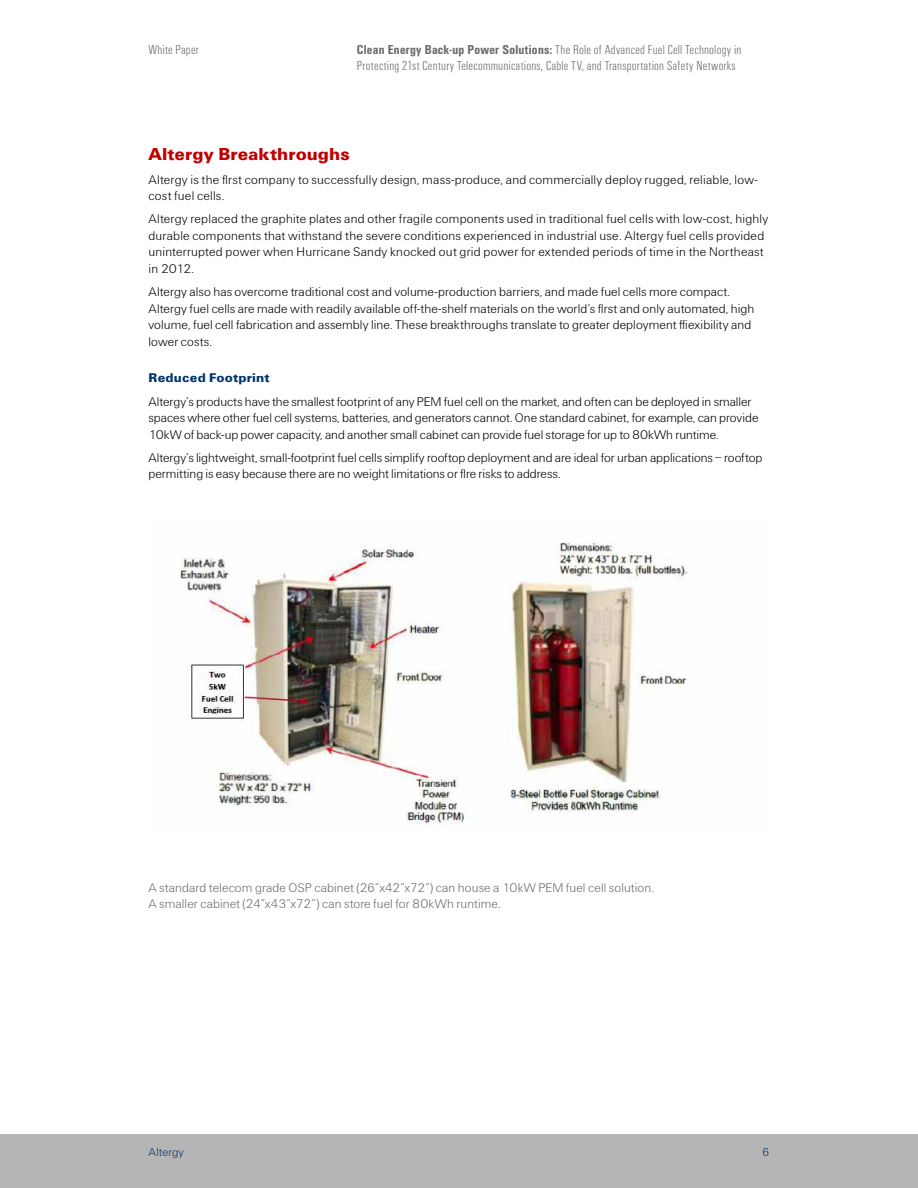
<style>
.page{position:relative;width:918px;height:1188px;background:#fff}
.page>*{position:absolute;margin:0;border:0;box-sizing:border-box;transform-origin:0 0}
.t1{font:18px "U75";letter-spacing:.005em;color:#c00000}
.t2{font:13.5px/16.5px "U47";letter-spacing:.015em;color:#6a6b6a}
.t3{font:13.2px/16.5px "U45";letter-spacing:.005em;color:#000}
.t4{font:13.2px/16.5px "U45";letter-spacing:.005em;color:#6a6b6a}
.t5{font:13.2px "U75";letter-spacing:.015em;color:#00356c}
.t6{font:12px "U45";letter-spacing:.01em;color:#00356c}
.s1{font-family:"U67"}
</style>
<div class="page">
<div style="left:0;top:1134px;width:918px;height:54px;background:#b5b5b5"></div>
<img style="left:180px;top:542px;width:508px;height:283px">
<p class="t2" style="left:148px;top:42px;width:52px">White Paper</p>
<p class="t2" style="left:357px;top:42px;width:386px"><span class="s1">Clean Energy Back-up Power Solutions:</span> The Role of Advanced Fuel Cell Technology in<br>Protecting 21st Century Telecommunications, Cable TV, and Transportation Safety Networks</p>
<h1 class="t1" style="left:148px;top:142px;width:203px">Altergy Breakthroughs</h1>
<p class="t3" style="left:148px;top:172px;width:611px">Altergy is the first company to successfully design, mass-produce, and commercially deploy rugged, reliable, low&shy;cost fuel cells.</p>
<p class="t3" style="left:148px;top:212px;width:621px">Altergy replaced the graphite plates and other fragile components used in traditional fuel cells with low-cost, highly durable components that withstand the severe conditions experienced in industrial use. Altergy fuel cells provided uninterrupted power when Hurricane Sandy knocked out grid power for extended periods of time in the Northeast in 2012.</p>
<p class="t3" style="left:148px;top:285px;width:607px">Altergy also has overcome traditional cost and volume-production barriers, and made fuel cells more compact.<br>Altergy fuel cells are made with readily available off-the-shelf materials on the world’s first and only automated, high volume, fuel cell fabrication and assembly line. These breakthroughs translate to greater deployment flexibility and lower costs.</p>
<p class="t5" style="left:148px;top:369px;width:123px">Reduced Footprint</p>
<p class="t3" style="left:148px;top:394px;width:612px">Altergy’s products have the smallest footprint of any PEM fuel cell on the market, and often can be deployed in smaller spaces where other fuel cell systems, batteries, and generators cannot. One standard cabinet, for example, can provide<br>10kW of back-up power capacity, and another small cabinet can provide fuel storage for up to 80kWh runtime.</p>
<p class="t3" style="left:148px;top:450px;width:615px">Altergy’s lightweight, small-footprint fuel cells simplify rooftop deployment and are ideal for urban applications – rooftop permitting is easy because there are no weight limitations or fire risks to address.</p>
<p class="t4" style="left:148px;top:880px;width:507px">A standard telecom grade OSP cabinet (26”x42”x72”) can house a 10kW PEM fuel cell solution.<br>A smaller cabinet (24”x43”x72”) can store fuel for 80kWh runtime.</p>
<p class="t6" style="left:148px;top:1144px;width:37px">Altergy</p>
<p class="t6" style="left:762px;top:1144px;width:9px">6</p>
</div>
